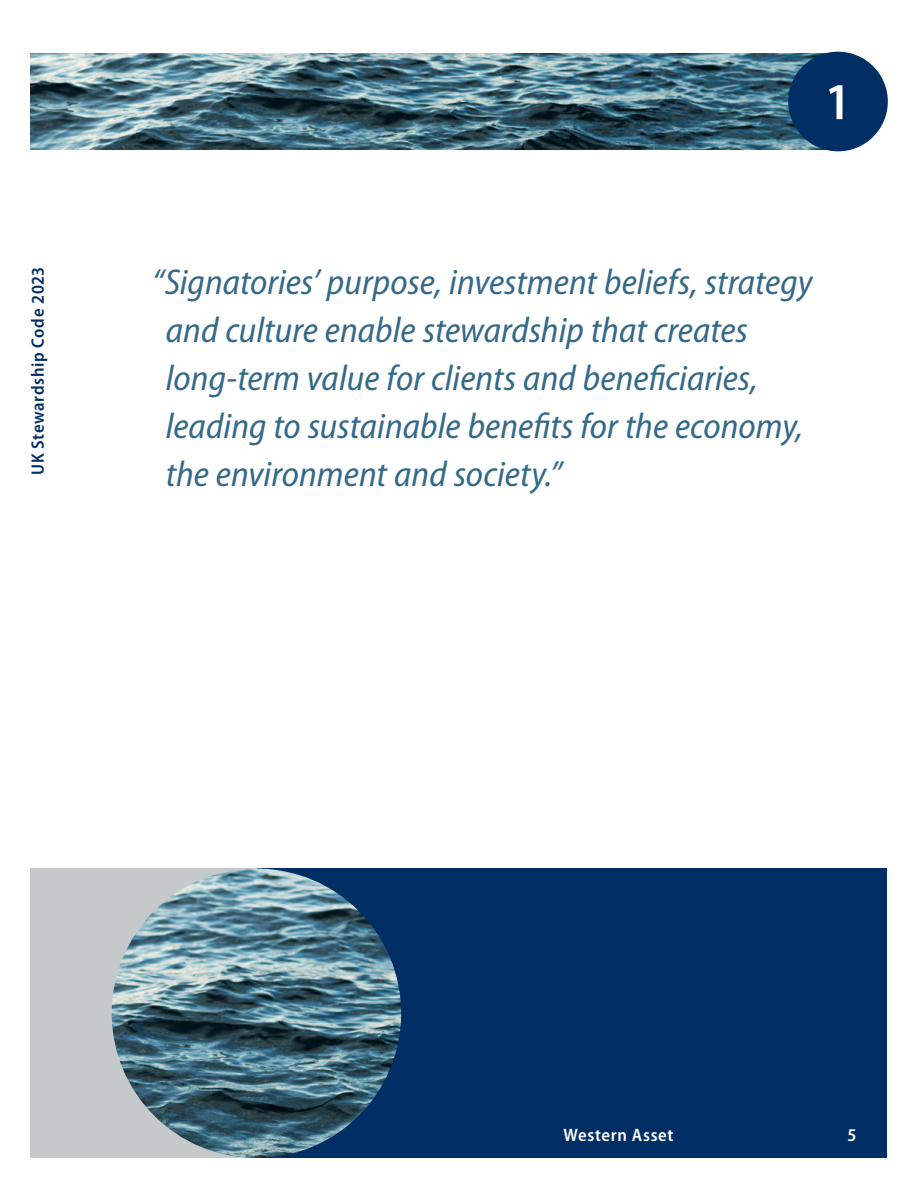
<style>
.page{position:relative;width:918px;height:1188px;background:#fff}
.page>*{position:absolute;margin:0;border:0;box-sizing:border-box;transform-origin:0 0}
.t1{font:600 semi-condensed 52.2px "Myriad Pro";color:#fff}
.t2{font:italic semi-condensed 36px/48px "Myriad Pro";color:#346989}
.t3{font:600 semi-condensed 18px "Myriad Pro";letter-spacing:.035em;color:#002e65}
.t4{font:600 semi-condensed 18px "Myriad Pro";letter-spacing:.04em;color:#fff}
</style>
<div class="page">
<div style="left:255px;top:869px;width:631px;height:289px;background:#002e65"></div>
<div style="left:30px;top:869px;width:226px;height:289px;background:#c6c9ca"></div>
<img style="left:112px;top:869px;width:289px;height:289px;border-radius:145px">
<img style="left:30px;top:53px;width:796px;height:97px">
<div style="left:788px;top:52px;width:100px;height:99px;background:#002e65;border-radius:50%"></div>
<h1 class="t1" style="left:825px;top:73px;width:27px">1</h1>
<p class="t3" style="left:28px;top:475px;width:210px;rotate:-90deg">UK Stewardship Code 2023</p>
<p class="t2" style="left:166px;top:259px;width:648px;text-indent:-14px">“Signatories’ purpose, investment beliefs, strategy and culture enable stewardship that creates long-term value for clients and beneficiaries, leading to sustainable benefits for the economy, the environment and society.”</p>
<p class="t4" style="left:563px;top:1125px;width:112px">Western Asset</p>
<p class="t4" style="left:848px;top:1125px;width:10px">5</p>
</div>
